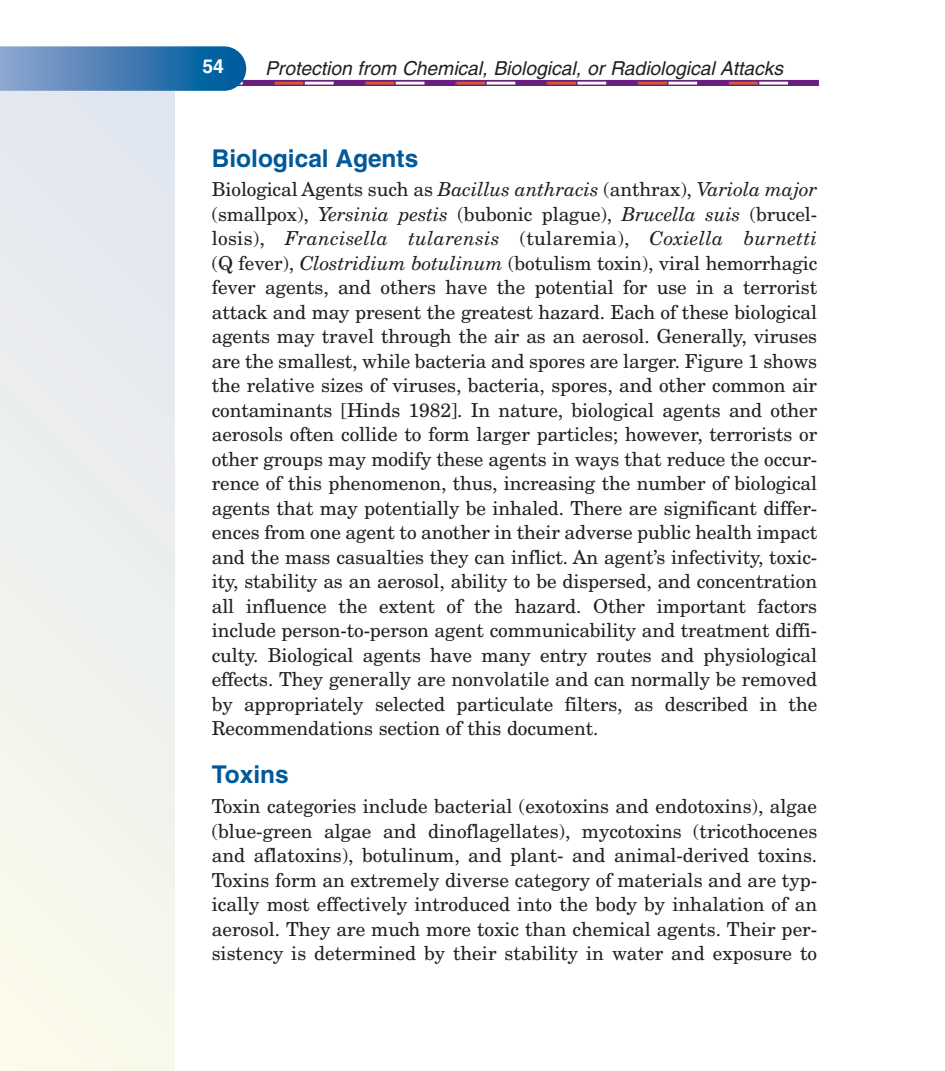
<style>
.page{position:relative;width:945px;height:1071px;background:#fff}
.page>*{position:absolute;margin:0;border:0;box-sizing:border-box;transform-origin:0 0}
.t1{font:700 24.5px "Helvetica";color:#00599b}
.t2{font:19.25px/24.5px "New Century Schlbk";letter-spacing:-.005em;color:#231f20;text-align:justify}
.t3{font:italic 19.25px "Helvetica";color:#231f20}
.t4{font:700 19.25px "Helvetica";color:#fff}
.s1{font-style:italic}
</style>
<div class="page">
<div style="left:0;top:91px;width:175px;height:980px;background:linear-gradient(to right,#f0f2ed,#ebeeee)"></div>
<svg style="left:0;top:46px;width:819px;height:45px"></svg>
<p class="t4" style="left:203px;top:59px;width:23px">54</p>
<p class="t3" style="left:265px;top:61px;width:520px">Protection from Chemical, Biological, or Radiological Attacks</p>
<p class="t1" style="left:212px;top:149px;width:208px">Biological Agents</p>
<p class="t2" style="left:212px;top:179px;width:607px">Biological Agents such as <span class="s1">Bacillus anthracis</span> (anthrax), <span class="s1">Variola major </span>(smallpox), <span class="s1">Yersinia pestis</span> (bubonic plague), <span class="s1">Brucella suis</span> (brucel&shy;losis), <span class="s1">Francisella tularensis</span> (tularemia), <span class="s1">Coxiella burnetti </span>(Q fever), <span class="s1">Clostridium botulinum</span> (botulism toxin), viral hemorrhagic fever agents, and others have the potential for use in a terrorist attack and may present the greatest hazard. Each of these biological agents may travel through the air as an aerosol. Generally, viruses are the smallest, while bacteria and spores are larger. Figure 1 shows the relative sizes of viruses, bacteria, spores, and other common air contaminants [Hinds 1982]. In nature, biological agents and other aerosols often collide to form larger particles; however, terrorists or other groups may modify these agents in ways that reduce the occur&shy;rence of this phenomenon, thus, increasing the number of biological agents that may potentially be inhaled. There are significant differ&shy;ences from one agent to another in their adverse public health impact and the mass casualties they can inflict. An agent’s infectivity, toxic&shy;ity, stability as an aerosol, ability to be dispersed, and concentration all influence the extent of the hazard. Other important factors include person-to-person agent communicability and treatment diffi&shy;culty. Biological agents have many entry routes and physiological effects. They generally are nonvolatile and can normally be removed by appropriately selected particulate filters, as described in the Recommendations section of this document.</p>
<p class="t1" style="left:212px;top:766px;width:79px">Toxins</p>
<p class="t2" style="left:212px;top:796px;width:607px">Toxin categories include bacterial (exotoxins and endotoxins), algae (blue-green algae and dinoflagellates), mycotoxins (tricothocenes and aflatoxins), botulinum, and plant- and animal-derived toxins.<br>Toxins form an extremely diverse category of materials and are typ&shy;ically most effectively introduced into the body by inhalation of an aerosol. They are much more toxic than chemical agents. Their per&shy;sistency is determined by their stability in water and exposure to</p>
</div>
